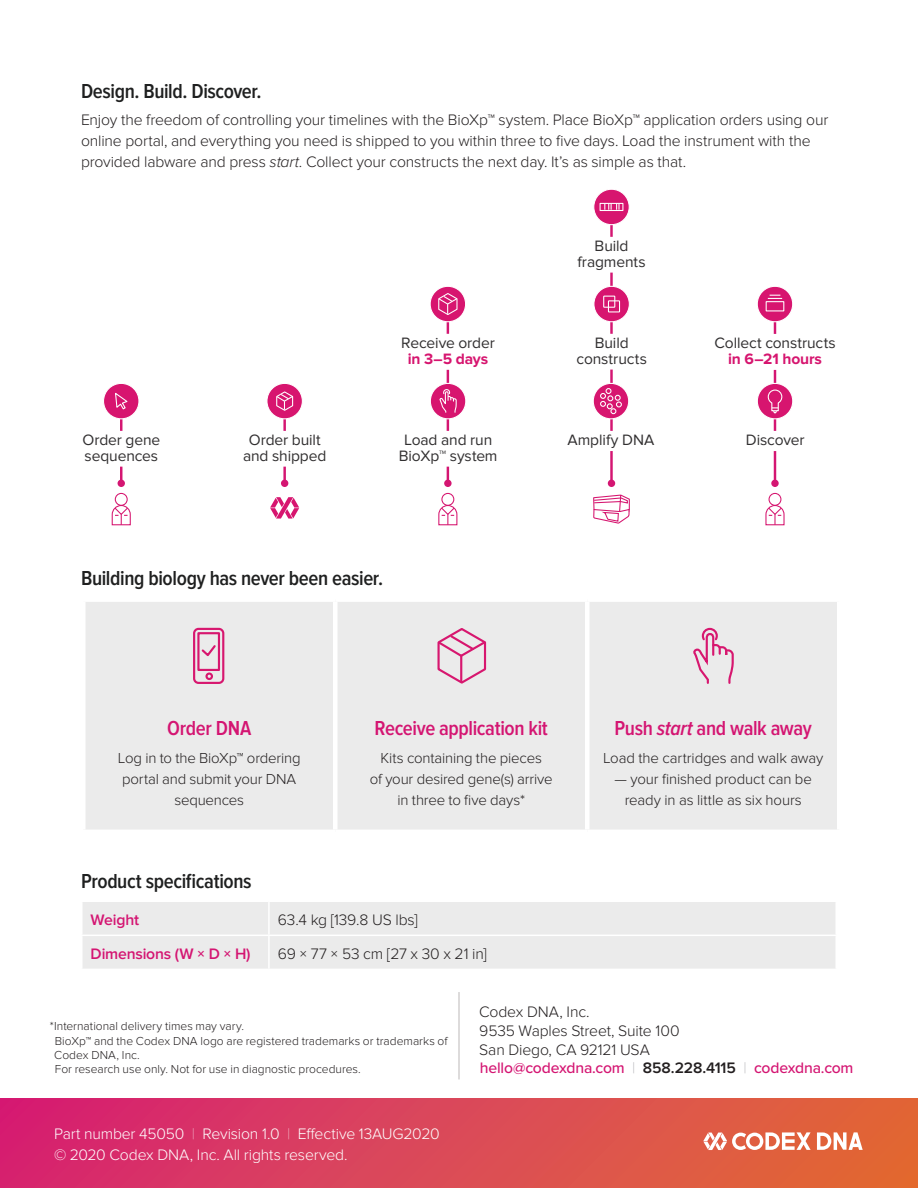
<style>
.page{position:relative;width:918px;height:1188px;background:#fff}
.page>*{position:absolute;margin:0;border:0;box-sizing:border-box;transform-origin:0 0}
.body{font:600 21px "Proxima Nova Cond";letter-spacing:-.02em;color:#1f2020}
.t1{font:600 21px "Proxima Nova Cond";letter-spacing:-.02em;color:#d41572}
.body-2{font:300 15.75px/21px "Proxima Nova";letter-spacing:-.01em;color:#231f20}
.t2{font:300 15.75px/21px "Proxima Nova";letter-spacing:-.01em;color:#fff}
.body-3{font:500 15.75px "Proxima Nova";letter-spacing:-.015em;color:#d41572}
.body-4{font:600 15.75px "Proxima Nova";letter-spacing:-.015em;color:#d41572}
.t3{font:15.6px/15.6px "Proxima Nova";letter-spacing:-.005em;color:#312f30;text-align:center}
.body-5{font:300 15px/21px "Proxima Nova";letter-spacing:-.01em;color:#231f20;text-align:center}
.legal{font:300 12px/14.4px "Proxima Nova";color:#231f20}
.s1{font-style:italic}
.s2{font-weight:700;color:#d6156f}
.s3{font-family:"Proxima Nova T";font-weight:100;color:#a8a9ad}
.s4{font-weight:600;color:#231f20}
</style>
<div class="page">
<div style="left:0;top:1098px;width:918px;height:90px;background:linear-gradient(to right,#d52374,#e26c35)"></div>
<svg style="left:817px;top:1132px;width:46px;height:18px"></svg>
<svg style="left:703px;top:1132px;width:108px;height:18px"></svg>
<hr style="left:610px;top:207px;width:3px;height:276px;background:#d41672">
<div style="left:608px;top:480px;width:7px;height:7px;background:#d41672;border-radius:50%"></div>
<div style="left:594px;top:189px;width:35px;height:36px;background:#d7156f;border-radius:50%"></div>
<div style="left:593px;top:189px;width:37px;height:36px;border:1px solid #fff;border-radius:50%"></div>
<div style="left:600px;top:203px;width:23px;height:8px;border:1px solid #fff"></div>
<svg style="left:604px;top:203px;width:16px;height:7px"></svg>
<svg style="left:593px;top:383px;width:36px;height:36px"></svg>
<div style="left:593px;top:383px;width:36px;height:36px;border:1px solid #fff;border-radius:50%"></div>
<svg style="left:600px;top:388px;width:22px;height:26px"></svg>
<svg style="left:610px;top:431px;width:3px;height:20px"></svg>
<div style="left:576px;top:237px;width:71px;height:36px;background:#fff;border-radius:15px"></div>
<div style="left:594px;top:286px;width:35px;height:36px;background:#d7156f;border-radius:50%"></div>
<div style="left:593px;top:286px;width:37px;height:36px;border:1px solid #fff;border-radius:50%"></div>
<div style="left:603px;top:296px;width:12px;height:12px;border:1px solid #fff"></div>
<div style="left:608px;top:300px;width:12px;height:12px;border:1px solid #fff"></div>
<div style="left:575px;top:334px;width:73px;height:36px;background:#fff;border-radius:15px"></div>
<svg style="left:593px;top:494px;width:37px;height:30px"></svg>
<hr style="left:283px;top:401px;width:3px;height:82px;background:#d41672">
<div style="left:281px;top:480px;width:7px;height:7px;background:#d41672;border-radius:50%"></div>
<div style="left:242px;top:431px;width:86px;height:36px;background:#fff;border-radius:15px"></div>
<div style="left:267px;top:383px;width:35px;height:36px;background:#d7156f;border-radius:50%"></div>
<div style="left:266px;top:383px;width:37px;height:36px;border:1px solid #fff;border-radius:50%"></div>
<svg style="left:276px;top:391px;width:18px;height:20px"></svg>
<hr style="left:120px;top:399px;width:2px;height:84px;background:#d41672">
<div style="left:118px;top:480px;width:7px;height:7px;background:#d41672;border-radius:50%"></div>
<div style="left:104px;top:383px;width:35px;height:36px;background:#d7156f;border-radius:50%"></div>
<div style="left:103px;top:383px;width:36px;height:36px;border:1px solid #fff;border-radius:50%"></div>
<svg style="left:115px;top:392px;width:13px;height:18px"></svg>
<div style="left:81px;top:431px;width:81px;height:36px;background:#fff;border-radius:15px"></div>
<svg style="left:111px;top:505px;width:20px;height:20px"></svg>
<div style="left:115px;top:493px;width:13px;height:13px;border:1px solid #d6156f;border-radius:50%"></div>
<hr style="left:447px;top:304px;width:2px;height:179px;background:#d41672">
<div style="left:444px;top:480px;width:8px;height:7px;background:#d41672;border-radius:50%"></div>
<svg style="left:430px;top:286px;width:36px;height:36px"></svg>
<div style="left:430px;top:286px;width:36px;height:36px;border:1px solid #fff;border-radius:50%"></div>
<svg style="left:438px;top:292px;width:20px;height:24px"></svg>
<div style="left:400px;top:334px;width:96px;height:36px;background:#fff;border-radius:15px"></div>
<svg style="left:430px;top:383px;width:36px;height:36px"></svg>
<div style="left:430px;top:383px;width:36px;height:36px;border:1px solid #fff;border-radius:50%"></div>
<svg style="left:439px;top:389px;width:18px;height:25px"></svg>
<div style="left:397px;top:431px;width:102px;height:36px;background:#fff;border-radius:15px"></div>
<svg style="left:438px;top:505px;width:20px;height:20px"></svg>
<div style="left:441px;top:493px;width:13px;height:13px;border:1px solid #d6156f;border-radius:50%"></div>
<hr style="left:774px;top:304px;width:2px;height:179px;background:#d41672">
<div style="left:771px;top:480px;width:8px;height:7px;background:#d41672;border-radius:50%"></div>
<div style="left:757px;top:383px;width:36px;height:36px;background:#d7156f;border-radius:50%"></div>
<div style="left:757px;top:383px;width:36px;height:36px;border:1px solid #fff;border-radius:50%"></div>
<svg style="left:767px;top:389px;width:16px;height:25px"></svg>
<svg style="left:774px;top:431px;width:2px;height:20px"></svg>
<div style="left:757px;top:286px;width:36px;height:36px;background:#d7156f;border-radius:50%"></div>
<div style="left:757px;top:286px;width:36px;height:36px;border:1px solid #fff;border-radius:50%"></div>
<svg style="left:765px;top:294px;width:20px;height:18px"></svg>
<div style="left:713px;top:334px;width:124px;height:36px;background:#fff;border-radius:15px"></div>
<svg style="left:765px;top:504px;width:20px;height:21px"></svg>
<div style="left:769px;top:493px;width:12px;height:13px;border:1px solid #d6156f;border-radius:50%"></div>
<svg style="left:270px;top:497px;width:29px;height:22px"></svg>
<div style="left:86px;top:602px;width:751px;height:228px;background:#ebebeb"></div>
<div style="left:333px;top:602px;width:5px;height:228px;background:#fff"></div>
<div style="left:585px;top:602px;width:5px;height:228px;background:#fff"></div>
<svg style="left:192px;top:627px;width:33px;height:58px;background:#e5b1c9"></svg>
<div style="left:197px;top:632px;width:23px;height:39px;border:2px solid #d7176f"></div>
<svg style="left:436px;top:626px;width:52px;height:59px;background:#e7c6d5"></svg>
<hr style="left:460px;top:656px;width:2px;height:25px;background:#d7176f">
<svg style="left:693px;top:627px;width:42px;height:58px;background:#e7c4d4"></svg>
<div style="left:82px;top:902px;width:754px;height:67px;background:#ebebeb"></div>
<hr style="left:268px;top:902px;width:2px;height:33px;background:#fff">
<hr style="left:81px;top:935px;width:188px;height:1px;background:#fff">
<hr style="left:269px;top:935px;width:568px;height:1px;background:#fff">
<hr style="left:268px;top:936px;width:2px;height:33px;background:#fff">
<hr style="left:459px;top:992px;width:1px;height:87px;background:#bcb9b9">
<p class="body" style="left:81px;top:79px;width:182px">Design. Build. Discover.</p>
<p class="body-2" style="left:81px;top:110px;width:749px">Enjoy the freedom of controlling your timelines with the BioXp™ system. Place BioXp™ application orders using our online portal, and everything you need is shipped to you within three to five days. Load the instrument with the provided labware and press <span class="s1">start</span>. Collect your constructs the next day. It’s as simple as that.</p>
<p class="t3" style="left:82px;top:433px;width:79px;text-align:left">Order gene sequences</p>
<p class="t3" style="left:243px;top:433px;width:85px">Order built and shipped</p>
<p class="t3" style="left:401px;top:336px;width:95px">Receive order <span class="s2">in 3–5 days</span></p>
<p class="t3" style="left:578px;top:239px;width:70px">Build fragments</p>
<p class="t3" style="left:577px;top:336px;width:72px">Build constructs</p>
<p class="t3" style="left:714px;top:336px;width:123px">Collect constructs <span class="s2">in 6–21 hours</span></p>
<p class="t3" style="left:568px;top:433px;width:88px">Amplify DNA</p>
<p class="t3" style="left:399px;top:433px;width:100px">Load and run<br>BioXp™ system</p>
<p class="t3" style="left:746px;top:433px;width:60px">Discover</p>
<p class="body" style="left:81px;top:566px;width:304px">Building biology has never been easier.</p>
<p class="t1" style="left:167px;top:716px;width:86px">Order DNA</p>
<p class="body-5" style="left:118px;top:748px;width:184px">Log in to the BioXp™ ordering portal and submit your DNA sequences</p>
<p class="t1" style="left:375px;top:716px;width:175px">Receive application kit</p>
<p class="body-5" style="left:370px;top:748px;width:184px">Kits containing the pieces<br>of your desired gene(s) arrive in three to five days*</p>
<p class="body" style="left:81px;top:869px;width:172px">Product specifications</p>
<p class="body-4" style="left:91px;top:910px;width:50px">Weight</p>
<p class="body-2" style="left:278px;top:909px;width:141px">63.4 kg [139.8 US lbs]</p>
<p class="body-4" style="left:91px;top:944px;width:162px">Dimensions (W × D × H)</p>
<p class="body-2" style="left:278px;top:943px;width:210px">69 × 77 × 53 cm [27 x 30 x 21 in]</p>
<p class="t1" style="left:615px;top:716px;width:199px">Push <span class="s1">start</span> and walk away</p>
<p class="body-5" style="left:603px;top:748px;width:222px">Load the cartridges and walk away</p>
<p class="body-5" style="left:615px;top:769px;width:199px">— your finished product can be ready in as little as six hours</p>
<p class="legal" style="left:50px;top:1019px;width:196px">*International delivery times may vary.</p>
<p class="legal" style="left:54px;top:1034px;width:395px">BioXp™ and the Codex DNA logo are registered trademarks or trademarks of<br>Codex DNA, Inc.</p>
<p class="legal" style="left:55px;top:1062px;width:307px">For research use only. Not for use in diagnostic procedures.</p>
<p class="t2" style="left:54px;top:1123px;width:387px">Part number 45050 <span class="s3">|</span> Revision 1.0 <span class="s3">|</span> Effective 13AUG2020 © 2020 Codex DNA, Inc. All rights reserved.</p>
<p class="body-2" style="left:479px;top:1001px;width:112px">Codex DNA, Inc.</p>
<p class="body-2" style="left:479px;top:1020px;width:202px">9535 Waples Street, Suite 100</p>
<p class="body-2" style="left:479px;top:1039px;width:172px">San Diego, CA 92121 USA</p>
<p class="body-3" style="left:480px;top:1056px;width:375px">hello@codexdna.com <span class="s3">|</span> <span class="s4">858.228.4115</span> <span class="s3">|</span> codexdna.com</p>
</div>
